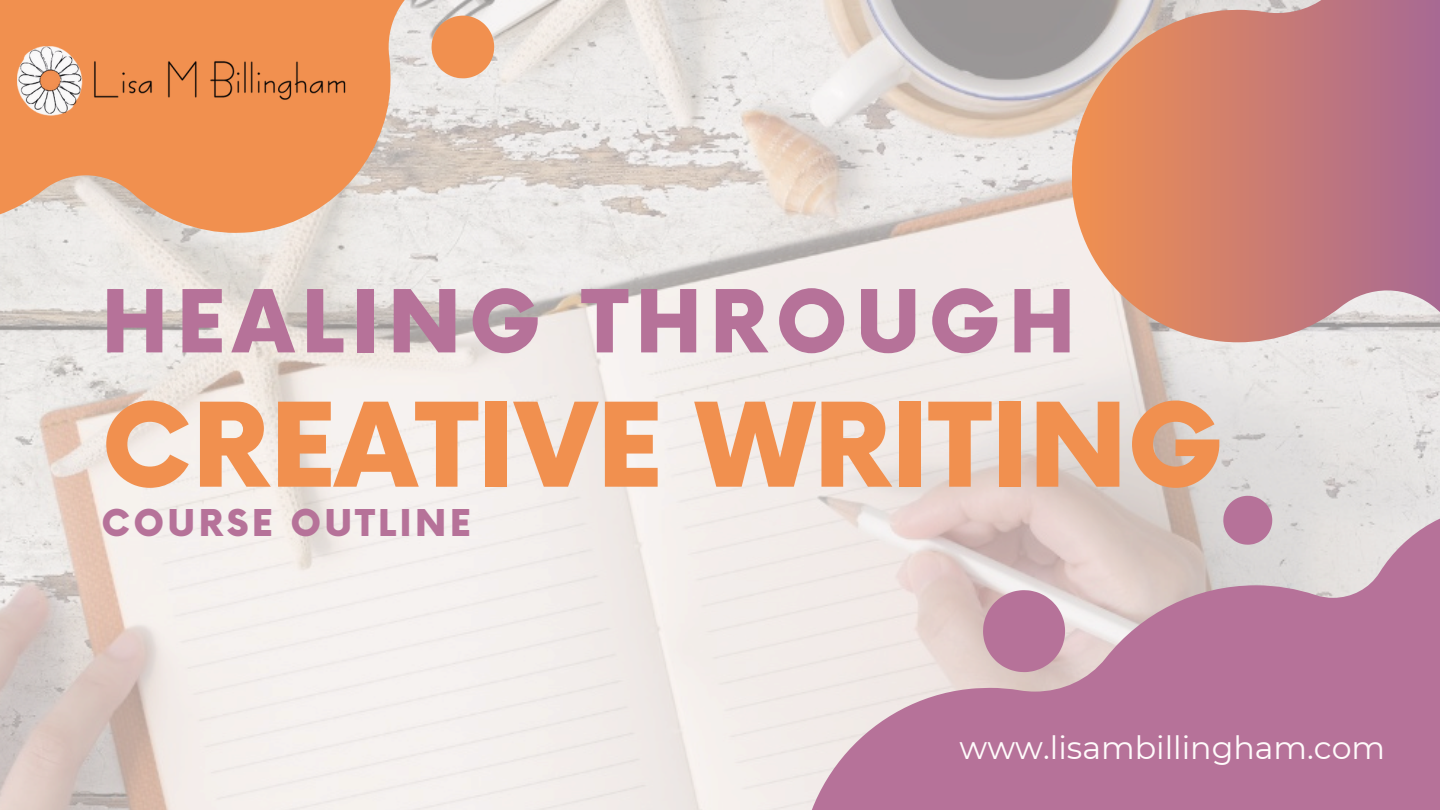
<style>
.page{position:relative;width:1440px;height:810px;background:#fff}
.page>*{position:absolute;margin:0;border:0;box-sizing:border-box;transform-origin:0 0}
.t1{font:900 113.4px "Now";color:#f1904f}
.t2{font:900 84.5px "Now";letter-spacing:.095em;color:#b67299}
.t3{font:900 36px "Now";letter-spacing:.095em;color:#b67299}
.t4{font:31.7px "Montserrat";color:#fffbfb}
</style>
<div class="page">
<img style="left:0;top:0;width:1440px;height:810px">
<svg style="left:0;top:0;width:484px;height:233px;background:#ebaa7f"></svg>
<svg style="left:432px;top:16px;width:62px;height:62px;background:#eea06c"></svg>
<svg style="left:1072px;top:0;width:368px;height:352px;background:#ce8e85"></svg>
<svg style="left:794px;top:505px;width:646px;height:305px;background:#cba0b4"></svg>
<svg style="left:983px;top:590px;width:82px;height:82px;background:#be85a3"></svg>
<svg style="left:1223px;top:496px;width:49px;height:49px;background:#bd87a6"></svg>
<img style="left:18px;top:47px;width:330px;height:68px">
<p class="t2" style="left:101px;top:276px;width:976px">HEALING THROUGH</p>
<p class="t1" style="left:101px;top:385px;width:1124px">CREATIVE WRITING</p>
<p class="t3" style="left:101px;top:504px;width:371px">COURSE OUTLINE</p>
<p class="t4" style="left:960px;top:728px;width:427px">www.lisambillingham.com</p>
</div>
